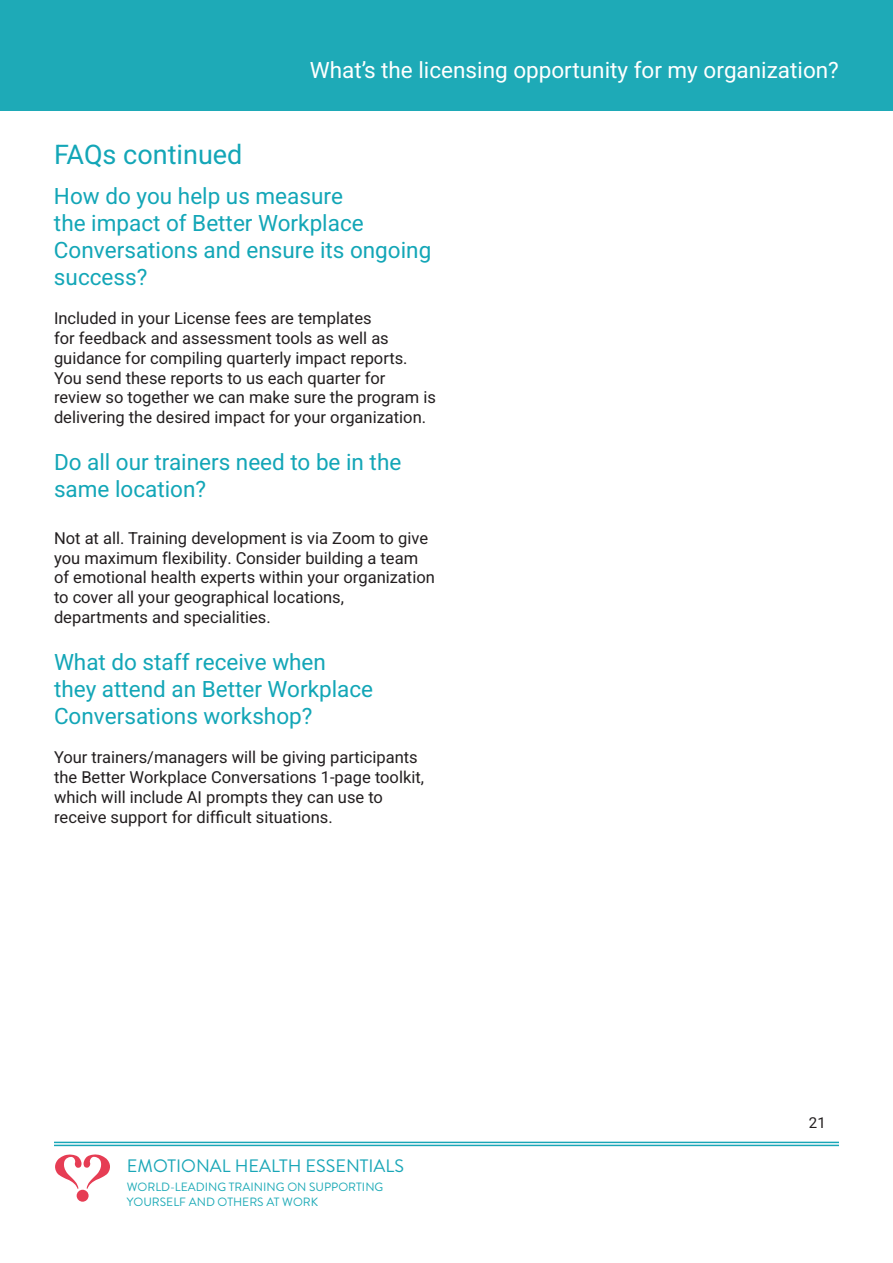
<style>
.page{position:relative;width:893px;height:1263px;background:#fff}
.page>*{position:absolute;margin:0;border:0;box-sizing:border-box;transform-origin:0 0}
.t1{font:27px "Heebo";color:#13a6b7}
.t2{font:22.5px/27px "Heebo";color:#13a6b7}
.t3{font:22.5px "Heebo";color:#fff}
.t4{font:18px "Brandon Grotesque";color:#19a6b7}
.t5{font:16.5px/19.8px "Heebo";color:#231f20}
.t6{font:15px "Heebo";color:#231f20}
.t7{font:12px/14.4px "Brandon Grotesque";color:#1eaab7}
</style>
<div class="page">
<hr style="left:54px;top:1142px;width:785px;height:1px;background:#19a6b7">
<hr style="left:54px;top:1145px;width:785px;height:1px;background:#19a6b7">
<div style="left:77px;top:1190px;width:12px;height:12px;background:#e63d54;border-radius:50%"></div>
<svg style="left:55px;top:1154px;width:55px;height:35px"></svg>
<div style="left:0;top:0;width:893px;height:111px;background:#1eaab7"></div>
<h1 class="t1" style="left:54px;top:135px;width:190px">FAQs continued</h1>
<h2 class="t3" style="left:310px;top:54px;width:531px">What’s the licensing opportunity for my organization?</h2>
<h2 class="t2" style="left:54px;top:182px;width:379px">How do you help us measure<br>the impact of Better Workplace<br>Conversations and ensure its ongoing success?</h2>
<p class="t5" style="left:54px;top:308px;width:383px">Included in your License fees are templates<br>for feedback and assessment tools as well as guidance for compiling quarterly impact reports.<br>You send these reports to us each quarter for review so together we can make sure the program is delivering the desired impact for your organization.</p>
<h2 class="t2" style="left:54px;top:448px;width:349px">Do all our trainers need to be in the same location?</h2>
<p class="t5" style="left:54px;top:528px;width:382px">Not at all. Training development is via Zoom to give you maximum flexibility. Consider building a team of emotional health experts within your organization to cover all your geographical locations, departments and specialities.</p>
<h2 class="t2" style="left:54px;top:648px;width:321px">What do staff receive when they attend an Better Workplace<br>Conversations workshop?</h2>
<p class="t5" style="left:54px;top:748px;width:372px">Your trainers/managers will be giving participants the Better Workplace Conversations 1-page toolkit, which will include AI prompts they can use to receive support for difficult situations.</p>
<p class="t4" style="left:127px;top:1153px;width:279px">EMOTIONAL HEALTH ESSENTIALS</p>
<p class="t7" style="left:127px;top:1180px;width:258px">WORLD-LEADING TRAINING ON SUPPORTING<br>YOURSELF AND OTHERS AT WORK</p>
<p class="t6" style="left:809px;top:1112px;width:18px">21</p>
</div>
